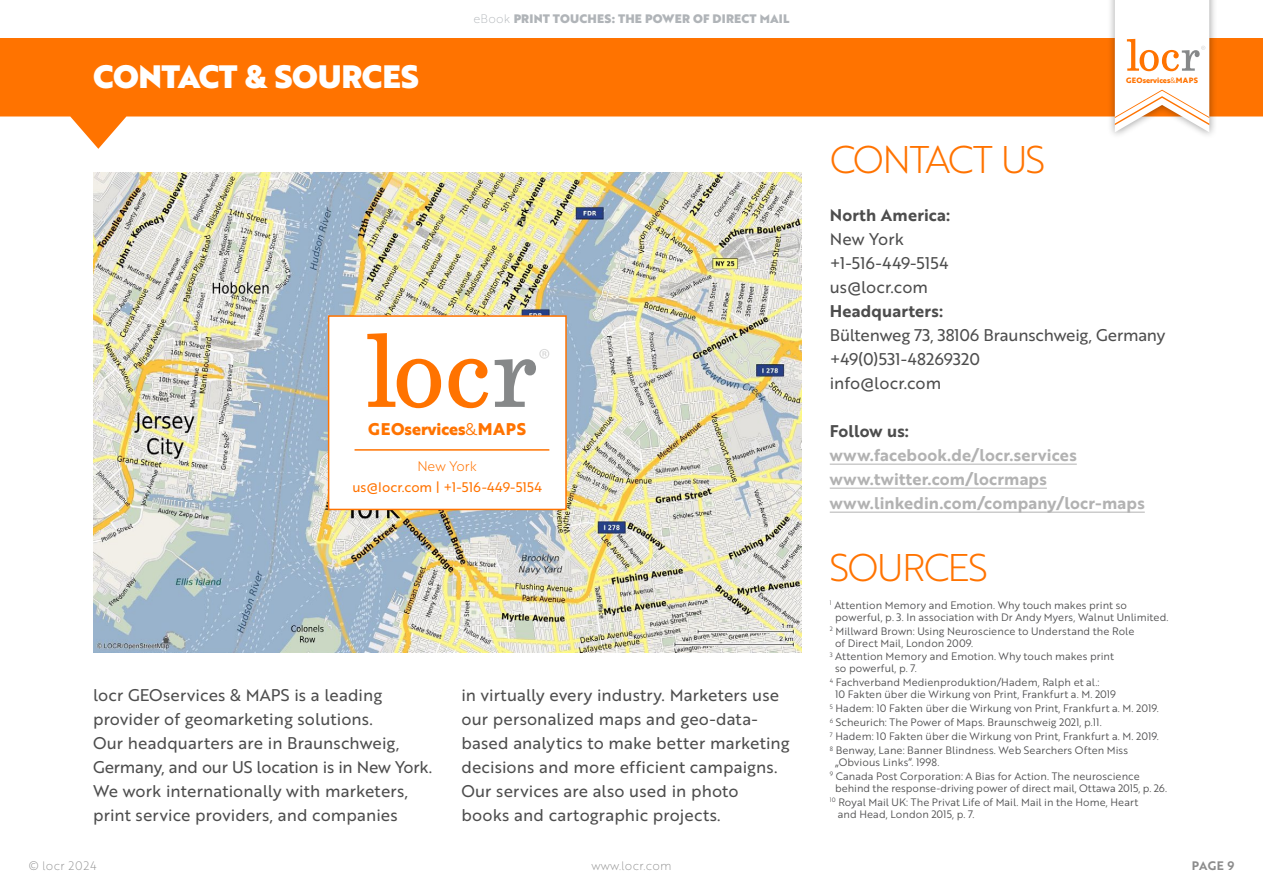
<style>
.page{position:relative;width:1263px;height:893px;background:#fff}
.page>*{position:absolute;margin:0;border:0;box-sizing:border-box;transform-origin:0 0}
.t1{font:37.5px "Brother 1816 Light";letter-spacing:-.04em;color:#ff7300}
.t2{font:31.5px "Brother 1816 Black";letter-spacing:-.015em;color:#fff}
.t3{font:16.5px/24px "Brother 1816 Regular";letter-spacing:.005em;color:#4d4d4d}
.t4{font:16.5px/24px "Brother 1816 Bold";letter-spacing:.015em;color:#b2b2b2}
.t5{font:16.5px "Brother 1816 Bold";letter-spacing:.01em;color:#4d4d4d}
.t6{font:700 16.5px "Brother 1816 Extra";color:#ff7300}
.t7{font:13.5px "Brother 1816 Regular";color:#ff7300}
.t8{font:13.5px "Brother 1816 Light";color:#ff7300}
.t9{font:12px "Brother 1816 Black";letter-spacing:.015em;color:#b0b4b8}
.t10{font:12px "Brother 1816 Thin";letter-spacing:.015em;color:#8c8c8c}
.t11{font:12px "Brother 1816 Thin";letter-spacing:.05em;color:#8c8c8c}
.t12{font:12px "Brother 1816 Bold";color:#8c8c8c}
.t13{font:10.5px/14px "Brother 1816 Book";letter-spacing:.005em;color:#4d4d4e}
.t14{font:700 7.5px "Brother 1816 Extra";color:#ff7300}
.s1{font-family:"Brother 1816 Thin"}
.s2{font-family:"Brother 1816 Book";font-weight:400}
</style>
<div class="page">
<hr style="left:830px;top:464px;width:247px;height:1px;background:#b2b2b2">
<hr style="left:830px;top:488px;width:217px;height:1px;background:#b2b2b2">
<hr style="left:830px;top:512px;width:315px;height:1px;background:#b2b2b2">
<img style="left:93px;top:173px;width:708px;height:480px">
<svg style="left:327px;top:315px;width:240px;height:196px"></svg>
<svg style="left:367px;top:333px;width:74px;height:75px"></svg>
<svg style="left:448px;top:359px;width:40px;height:49px"></svg>
<svg style="left:495px;top:349px;width:54px;height:58px"></svg>
<hr style="left:355px;top:449px;width:194px;height:2px;background:#ff7300">
<svg style="left:0;top:38px;width:1263px;height:111px;fill:#ff7300"></svg>
<div style="left:1106px;top:0;width:111px;height:139px;background:#000;opacity:.4"></div>
<svg style="left:1115px;top:0;width:94px;height:132px"></svg>
<h2 class="t2" style="left:93px;top:53px;width:328px">CONTACT &amp; SOURCES</h2>
<p class="t9" style="left:473px;top:9px;width:317px"><span class="s1">eBook</span> PRINT TOUCHES: THE POWER OF DIRECT MAIL</p>
<h3 class="t6" style="left:368px;top:417px;width:159px">GEOservices<span class="s2">&amp;</span>MAPS</h3>
<p class="t8" style="left:417px;top:456px;width:61px">New York</p>
<p class="t7" style="left:352px;top:477px;width:191px">us@locr.com | +1-516-449-5154</p>
<p class="t3" style="left:93px;top:682px;width:341px">locr GEOservices &amp; MAPS is a leading provider of geomarketing solutions.<br>Our headquarters are in Braunschweig, Germany, and our US location is in New York.<br>We work internationally with marketers, print service providers, and companies</p>
<h3 class="t3" style="left:461px;top:682px;width:330px">in virtually every industry. Marketers use our personalized maps and geo-data&shy;based analytics to make better marketing decisions and more efficient campaigns.<br>Our services are also used in photo books and cartographic projects.</h3>
<p class="t14" style="left:1126px;top:75px;width:73px">GEOservices<span class="s2">&amp;</span>MAPS</p>
<h1 class="t1" style="left:830px;top:132px;width:217px">CONTACT US</h1>
<h3 class="t5" style="left:830px;top:202px;width:122px">North America:</h3>
<h3 class="t3" style="left:830px;top:226px;width:120px">New York +1-516-449-5154 us@locr.com</h3>
<h3 class="t5" style="left:830px;top:298px;width:115px">Headquarters:</h3>
<h3 class="t3" style="left:830px;top:322px;width:337px">Bültenweg 73, 38106 Braunschweig, Germany +49(0)531-48269320<br>info@locr.com</h3>
<h3 class="t5" style="left:830px;top:418px;width:81px">Follow us:</h3>
<h3 class="t4" style="left:830px;top:442px;width:317px">www.facebook.de/locr.services www.twitter.com/locrmaps www.linkedin.com/company/locr-maps</h3>
<h1 class="t1" style="left:830px;top:540px;width:159px">SOURCES</h1>
<p class="t13" style="left:835px;top:598px;width:335px;line-height:12px;text-indent:-5px"><sup>1</sup> Attention Memory and Emotion. Why touch makes print so powerful, p. 3. In association with Dr Andy Myers, Walnut Unlimited.</p>
<p class="t13" style="left:835px;top:624px;width:301px;line-height:12px;text-indent:-5px"><sup>2</sup> Millward Brown: Using Neuroscience to Understand the Role of Direct Mail, London 2009.</p>
<p class="t13" style="left:835px;top:650px;width:280px;line-height:12px;text-indent:-5px"><sup>3</sup> Attention Memory and Emotion. Why touch makes print so powerful, p. 7.</p>
<p class="t13" style="left:835px;top:676px;width:282px;line-height:12px;text-indent:-5px"><sup>4</sup> Fachverband Medienproduktion/Hadem, Ralph et al.:<br>10 Fakten über die Wirkung von Print, Frankfurt a. M. 2019</p>
<p class="t13" style="left:830px;top:701px;width:331px"><sup>5</sup> Hadem: 10 Fakten über die Wirkung von Print, Frankfurt a. M. 2019.<br><sup>6</sup> Scheurich: The Power of Maps. Braunschweig 2021, p.11.<br><sup>7</sup> Hadem: 10 Fakten über die Wirkung von Print, Frankfurt a. M. 2019.<br><sup>8</sup> Benway, Lane: Banner Blindness. Web Searchers Often Miss</p>
<p class="t13" style="left:830px;top:755px;width:311px;text-indent:5px">„Obvious Links“. 1998.<br><sup>9</sup> Canada Post Corporation: A Bias for Action. The neuroscience</p>
<p class="t13" style="left:830px;top:781px;width:339px;text-indent:5px">behind the response-driving power of direct mail, Ottawa 2015, p. 26.<br><sup>10</sup> Royal Mail UK: The Privat Life of Mail. Mail in the Home, Heart</p>
<p class="t13" style="left:838px;top:807px;width:138px">and Head, London 2015, p. 7.</p>
<p class="t11" style="left:29px;top:856px;width:69px">© locr 2024</p>
<p class="t10" style="left:591px;top:856px;width:81px">www.locr.com</p>
<p class="t12" style="left:1192px;top:856px;width:44px">PAGE 9</p>
</div>
